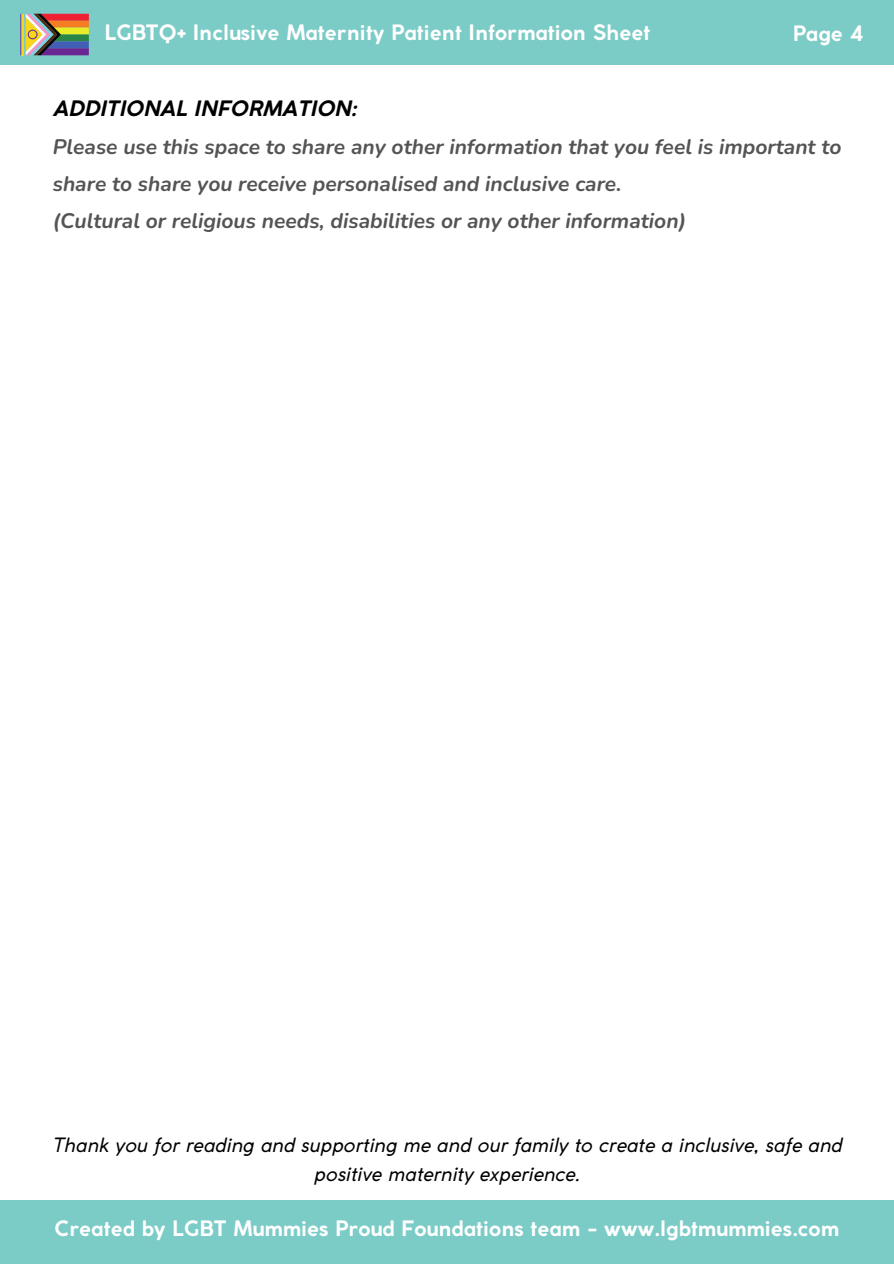
<style>
.page{position:relative;width:894px;height:1264px;background:#fff}
.page>*{position:absolute;margin:0;border:0;box-sizing:border-box;transform-origin:0 0}
.t1{font:italic 700 21px/37.5px "Nunito";color:#545454}
.t2{font:700 21px "Coco Gothic";color:#fff}
.t3{font:italic 19.5px/28.2px "Coco Gothic";color:#000;text-align:center}
.s1{font-family:"Coco Gothic";color:#000}
</style>
<div class="page">
<div style="left:0;top:0;width:893px;height:65px;background:#7bcbc7"></div>
<svg style="left:20px;top:14px;width:69px;height:41px;background:#a08065"></svg>
<div style="left:0;top:1200px;width:893px;height:63px;background:#7bcbc7"></div>
<h1 class="t2" style="left:104px;top:24px;width:547px">LGBTQ+ Inclusive Maternity Patient Information Sheet</h1>
<h1 class="t2" style="left:792px;top:25px;width:71px">Page 4</h1>
<p class="t1" style="left:53px;top:90px;width:790px"><span class="s1">ADDITIONAL INFORMATION:<br></span>Please use this space to share any other information that you feel is important to share to share you receive personalised and inclusive care.<br>(Cultural or religious needs, disabilities or any other information)</p>
<h1 class="t3" style="left:52px;top:1132px;width:791px">Thank you for reading and supporting me and our family to create a inclusive, safe and positive maternity experience.</h1>
<p class="t2" style="left:54px;top:1219px;width:785px">Created by LGBT Mummies Proud Foundations team - www.lgbtmummies.com</p>
</div>
